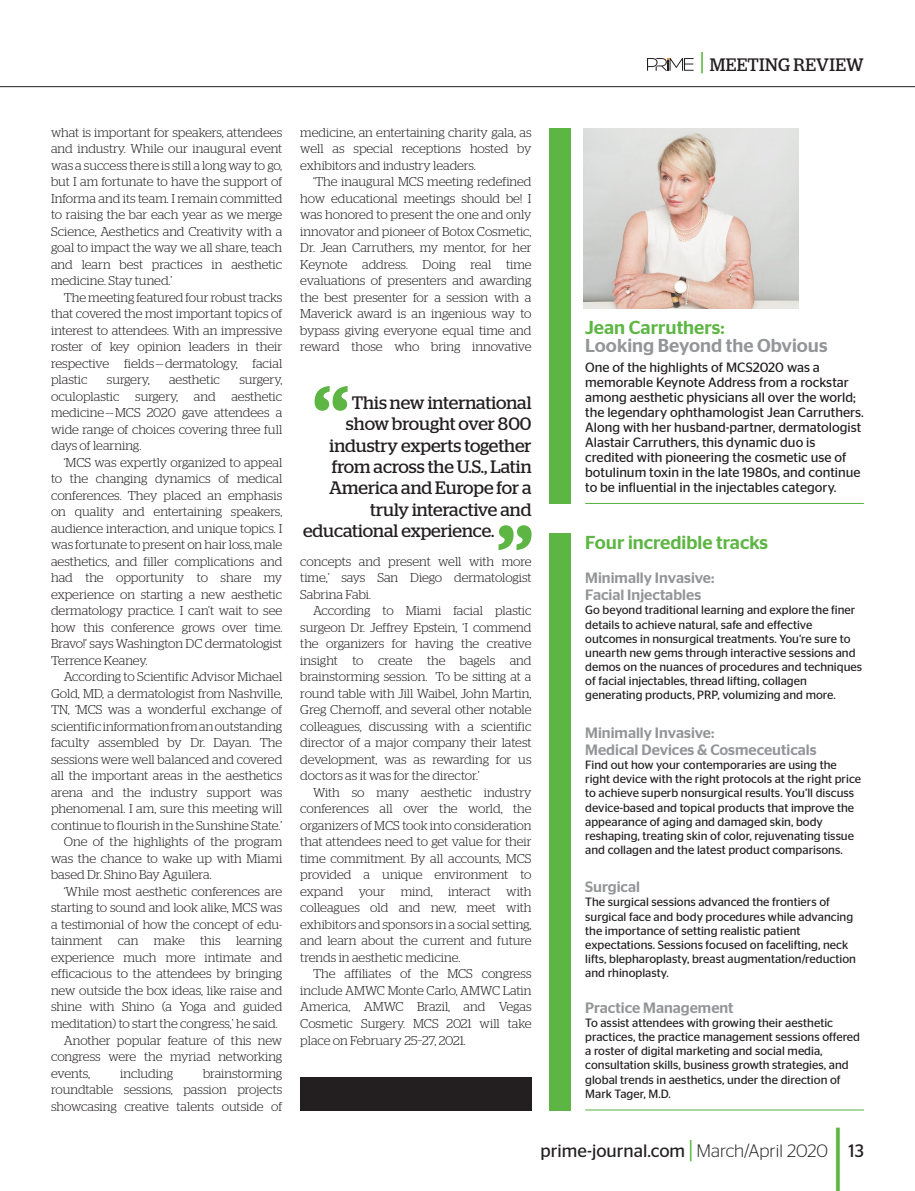
<style>
.page{position:relative;width:915px;height:1191px;background:#fff}
.page>*{position:absolute;margin:0;border:0;box-sizing:border-box;transform-origin:0 0}
._05a_Subhead_01{font:500 18.75px/18px "Stag Sans";color:#939598}
._05a_Subhead_01-2{font:500 18.75px "Stag Sans";color:#5db644}
._07a_Pull_Quote{font:18px "Stag";color:#231f20}
.t1{font:18px "Stag Sans";color:#231f20}
._07a_Pull_Quote-2{font:18px "Stag";letter-spacing:.02em;color:#231f20}
._05a_Crosshead{font:500 15px/17.2px "Stag Sans";color:#939598}
._08b_Box_Body_No_Ind{font:13.5px/15px "Stag Sans";color:#231f20}
._03a_Main_Body_Inden{font:300 12.75px/16.5px "Stag";color:#231f20;text-align:justify}
._08b_Box_Body_No_Ind-2{font:12px/14.2px "Stag Sans";color:#231f20}
.s1{font-weight:500;font-size:27px;color:#5db644}
.s2{color:#5db644}
.s3{font-size:27px;color:#5db644}
.s4{font-weight:300}
</style>
<div class="page">
<img style="left:583px;top:129px;width:215px;height:179px">
<div style="left:300px;top:1077px;width:231px;height:33px;background:#231f20"></div>
<div style="left:549px;top:128px;width:21px;height:375px;background:#5db644"></div>
<div style="left:549px;top:533px;width:21px;height:577px;background:#5db644"></div>
<hr style="left:585px;top:503px;width:278px;height:1px;background:#5db644">
<hr style="left:585px;top:1109px;width:278px;height:1px;background:#5db644">
<svg style="left:314px;top:386px;width:33px;height:25px"></svg>
<svg style="left:498px;top:525px;width:33px;height:25px"></svg>
<hr style="left:0;top:86px;width:914px;height:1px;background:#231f20">
<svg style="left:647px;top:58px;width:46px;height:13px"></svg>
<p class="_07a_Pull_Quote-2" style="left:700px;top:54px;width:164px"><span class="s1">|</span> MEETING REVIEW</p>
<p class="_03a_Main_Body_Inden" style="left:51px;top:124px;width:233px">what is important for speakers, attendees and industry. While our inaugural event was a success there is still a long way to go, but I am fortunate to have the support of Informa and its team. I remain committed to raising the bar each year as we merge Science, Aesthetics and Creativity with a goal to impact the way we all share, teach and learn best practices in aesthetic medicine. Stay tuned.’</p>
<p class="_03a_Main_Body_Inden" style="left:51px;top:289px;width:233px;text-indent:13px">The meeting featured four robust tracks that covered the most important topics of interest to attendees. With an impressive roster of key opinion leaders in their respective fields — dermatology, facial plastic</p>
<p class="_03a_Main_Body_Inden" style="left:107px;top:371px;width:44px">surgery,</p>
<p class="_03a_Main_Body_Inden" style="left:169px;top:371px;width:52px">aesthetic</p>
<p class="_03a_Main_Body_Inden" style="left:51px;top:371px;width:233px;text-indent:188px">surgery, oculoplastic surgery, and aesthetic medicine — MCS 2020 gave attendees a wide range of choices covering three full days of learning.</p>
<p class="_03a_Main_Body_Inden" style="left:51px;top:454px;width:233px;text-indent:13px">‘MCS was expertly organized to appeal to the changing dynamics of medical conferences. They placed an emphasis on quality and entertaining speakers, audience interaction, and unique topics. I was fortunate to present on hair loss, male aesthetics, and filler complications and had the opportunity to share my experience on starting a new aesthetic dermatology practice. I can’t wait to see how this conference grows over time.<br>Bravo!’ says Washington DC dermatologist Terrence Keaney.</p>
<p class="_03a_Main_Body_Inden" style="left:51px;top:668px;width:233px;text-indent:13px">According to Scientific Advisor Michael Gold, MD, a dermatologist from Nashville, TN, ‘MCS was a wonderful exchange of scientific information from an outstanding faculty assembled by Dr. Dayan. The sessions were well balanced and covered all the important areas in the aesthetics arena and the industry support was phenomenal. I am, sure this meeting will continue to flourish in the Sunshine State.’</p>
<p class="_03a_Main_Body_Inden" style="left:51px;top:833px;width:233px;text-indent:13px">One of the highlights of the program was the chance to wake up with Miami based Dr. Shino Bay Aguilera.</p>
<p class="_03a_Main_Body_Inden" style="left:51px;top:883px;width:233px;text-indent:13px">‘While most aesthetic conferences are starting to sound and look alike, MCS was a testimonial of how the concept of edu&shy;tainment can make this learning experience much more intimate and efficacious to the attendees by bringing new outside the box ideas, like raise and shine with Shino (a Yoga and guided meditation) to start the congress,’ he said.</p>
<p class="_03a_Main_Body_Inden" style="left:51px;top:1031px;width:233px;text-indent:13px">Another popular feature of this new congress were the myriad networking events,</p>
<p class="_03a_Main_Body_Inden" style="left:51px;top:1064px;width:233px;text-indent:152px">brainstorming roundtable sessions, passion projects showcasing creative talents outside of</p>
<p class="_03a_Main_Body_Inden" style="left:120px;top:1064px;width:54px">including</p>
<p class="_03a_Main_Body_Inden" style="left:300px;top:124px;width:233px">medicine, an entertaining charity gala, as well as special receptions hosted by exhibitors and industry leaders.</p>
<p class="_03a_Main_Body_Inden" style="left:300px;top:173px;width:233px;text-indent:13px">‘The inaugural MCS meeting redefined how educational meetings should be! I was honored to present the one and only innovator and pioneer of Botox Cosmetic, Dr. Jean Carruthers, my mentor, for her Keynote address. Doing real time evaluations of presenters and awarding the best presenter for a session with a Maverick award is an ingenious way to bypass giving everyone equal time and reward those who bring innovative</p>
<p class="_07a_Pull_Quote" style="left:352px;top:392px;width:181px">This new international</p>
<p class="_07a_Pull_Quote" style="left:346px;top:414px;width:187px">show brought over 800</p>
<p class="_07a_Pull_Quote" style="left:329px;top:435px;width:203px">industry experts together</p>
<p class="_07a_Pull_Quote" style="left:331px;top:456px;width:201px">from across the U.S., Latin</p>
<p class="_07a_Pull_Quote" style="left:329px;top:477px;width:204px">America and Europe for a</p>
<p class="_07a_Pull_Quote" style="left:370px;top:499px;width:163px">truly interactive and</p>
<p class="_07a_Pull_Quote" style="left:303px;top:520px;width:193px">educational experience.</p>
<p class="_03a_Main_Body_Inden" style="left:300px;top:553px;width:233px">concepts and present well with more time,’ says San Diego dermatologist Sabrina Fabi.</p>
<p class="_03a_Main_Body_Inden" style="left:300px;top:602px;width:233px;text-indent:13px">According to Miami facial plastic surgeon Dr. Jeffrey Epstein, ‘I commend the organizers for having the creative insight to create the bagels and brainstorming session. To be sitting at a round table with Jill Waibel, John Martin, Greg Chernoff, and several other notable colleagues, discussing with a scientific director of a major company their latest development, was as rewarding for us doctors as it was for the director.’</p>
<p class="_03a_Main_Body_Inden" style="left:300px;top:784px;width:233px;text-indent:13px">With so many aesthetic industry conferences all over the world, the organizers of MCS took into consideration that attendees need to get value for their time commitment. By all accounts, MCS provided a unique environment to expand your mind, interact with colleagues old and new, meet with exhibitors and sponsors in a social setting, and learn about the current and future trends in aesthetic medicine.</p>
<p class="_03a_Main_Body_Inden" style="left:300px;top:965px;width:233px;text-indent:13px">The affiliates of the MCS congress include AMWC Monte Carlo, AMWC Latin America, AMWC Brazil, and Vegas Cosmetic Surgery. MCS 2021 will take place on February 25–27, 2021.</p>
<p class="_05a_Subhead_01" style="left:585px;top:318px;width:244px"><span class="s2">Jean Carruthers:<br></span>Looking Beyond the Obvious</p>
<p class="_08b_Box_Body_No_Ind" style="left:585px;top:360px;width:280px">One of the highlights of MCS2020 was a memorable Keynote Address from a rockstar among aesthetic physicians all over the world; the legendary ophthamologist Jean Carruthers.<br>Along with her husband-partner, dermatologist Alastair Carruthers, this dynamic duo is credited with pioneering the cosmetic use of botulinum toxin in the late 1980s, and continue to be influential in the injectables category.</p>
<p class="_05a_Subhead_01-2" style="left:585px;top:532px;width:184px">Four incredible tracks</p>
<p class="_05a_Crosshead" style="left:585px;top:569px;width:131px">Minimally Invasive:<br>Facial Injectables</p>
<p class="_08b_Box_Body_No_Ind-2" style="left:585px;top:603px;width:278px">Go beyond traditional learning and explore the finer details to achieve natural, safe and effective outcomes in nonsurgical treatments. You’re sure to unearth new gems through interactive sessions and demos on the nuances of procedures and techniques of facial injectables, thread lifting, collagen generating products, PRP, volumizing and more.</p>
<p class="_05a_Crosshead" style="left:585px;top:723px;width:233px">Minimally Invasive:<br>Medical Devices &amp; Cosmeceuticals</p>
<p class="_08b_Box_Body_No_Ind-2" style="left:585px;top:757px;width:277px">Find out how your contemporaries are using the right device with the right protocols at the right price to achieve superb nonsurgical results. You’ll discuss device-based and topical products that improve the appearance of aging and damaged skin, body reshaping, treating skin of color, rejuvenating tissue and collagen and the latest product comparisons.</p>
<p class="_05a_Crosshead" style="left:585px;top:878px;width:56px">Surgical</p>
<p class="_08b_Box_Body_No_Ind-2" style="left:585px;top:895px;width:272px">The surgical sessions advanced the frontiers of surgical face and body procedures while advancing the importance of setting realistic patient expectations. Sessions focused on facelifting, neck lifts, blepharoplasty, breast augmentation/reduction and rhinoplasty.</p>
<p class="_05a_Crosshead" style="left:585px;top:998px;width:150px">Practice Management</p>
<p class="_08b_Box_Body_No_Ind-2" style="left:585px;top:1015px;width:276px">To assist attendees with growing their aesthetic practices, the practice management sessions offered a roster of digital marketing and social media, consultation skills, business growth strategies, and global trends in aesthetics, under the direction of Mark Tager, M.D.</p>
<p class="t1" style="left:540px;top:1141px;width:289px">prime-journal.com <span class="s3">|</span> <span class="s4">March/April 2020</span></p>
<p class="t1" style="left:848px;top:1141px;width:17px">13</p>
</div>
